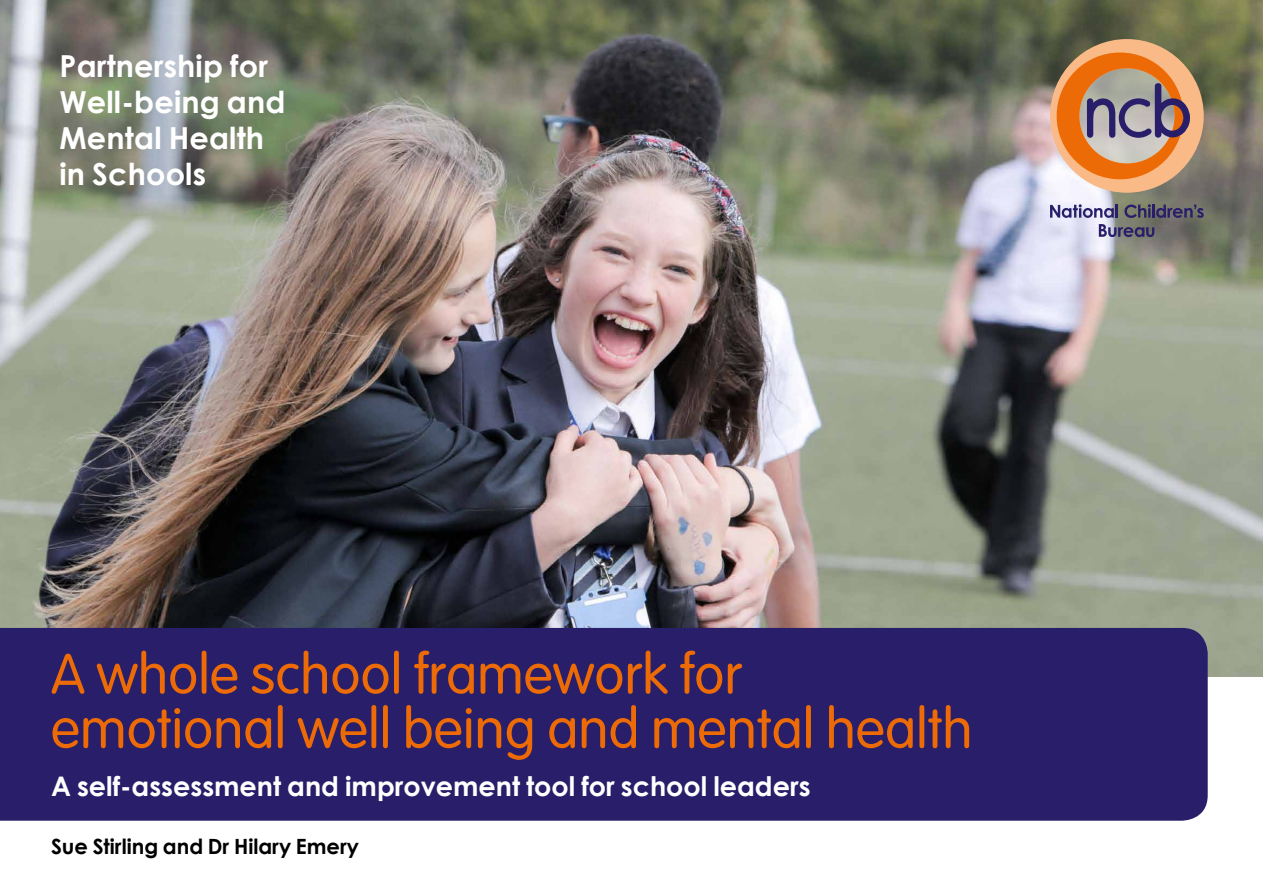
<style>
.page{position:relative;width:1263px;height:893px;background:#fff}
.page>*{position:absolute;margin:0;border:0;box-sizing:border-box;transform-origin:0 0}
.t1{font:300 55.5px/54.4px "VAG Rounded";letter-spacing:.005em;color:#ed6b06}
.t2{font:700 30.3px/36px "Century Gothic";letter-spacing:.005em;color:#fff}
.t3{font:700 27px "Century Gothic";color:#fff}
.t4{font:700 21px "Century Gothic";color:#000}
</style>
<div class="page">
<img style="left:0;top:0;width:1263px;height:676px">
<div style="left:0;top:628px;width:1208px;height:193px;background:#281e69"></div>
<svg style="left:1050px;top:39px;width:154px;height:154px;background:#be906e"></svg>
<svg style="left:1050px;top:204px;width:68px;height:14px"></svg>
<svg style="left:1124px;top:204px;width:80px;height:14px"></svg>
<svg style="left:1099px;top:224px;width:55px;height:13px"></svg>
<p class="t2" style="left:60px;top:47px;width:227px">Partnership for<br>Well-being and<br>Mental Health in Schools</p>
<p class="t1" style="left:51px;top:647px;width:923px">A whole school framework for emotional well being and mental health</p>
<p class="t3" style="left:51px;top:766px;width:761px">A self-assessment and improvement tool for school leaders</p>
<p class="t4" style="left:51px;top:830px;width:309px">Sue Stirling and Dr Hilary Emery</p>
</div>
